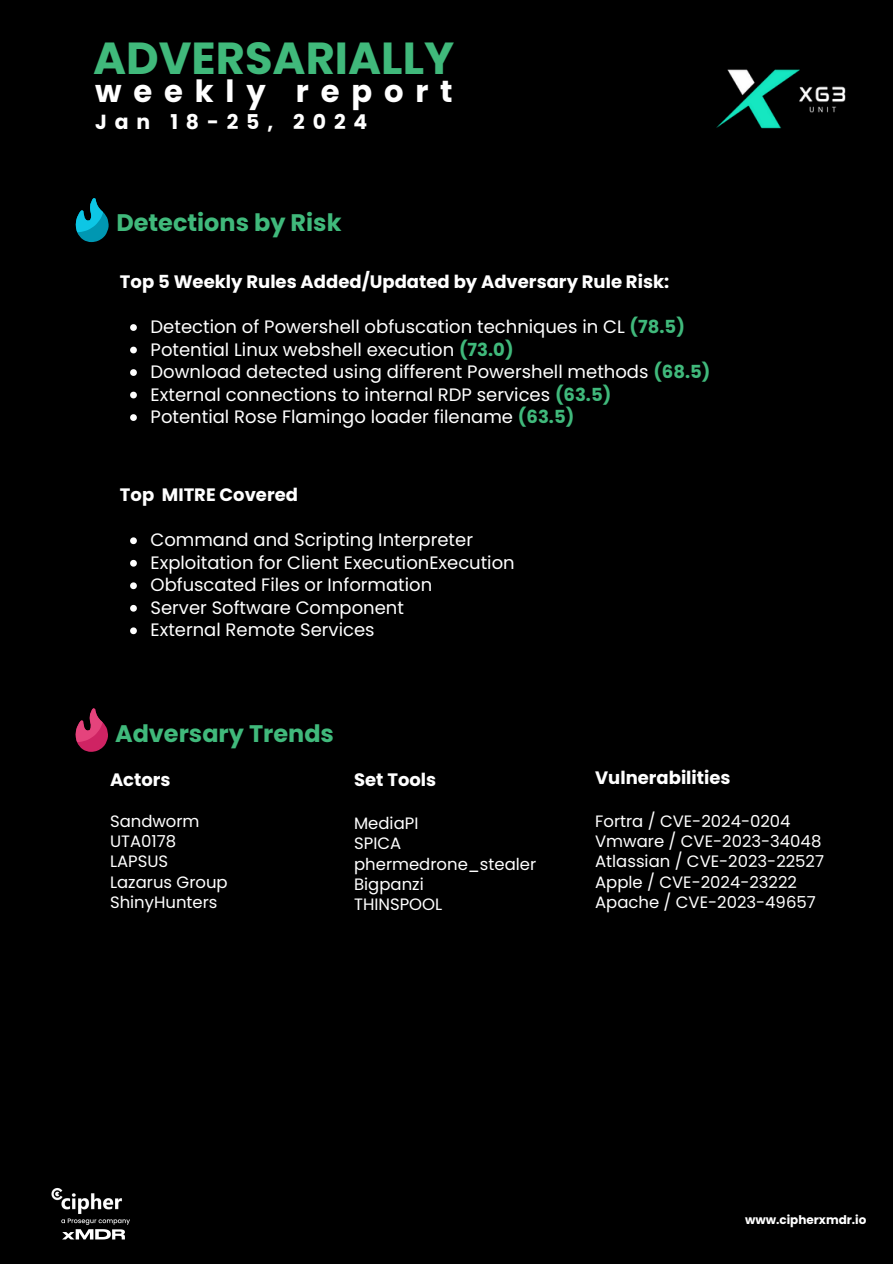
<style>
.page{position:relative;width:893px;height:1264px;background:#fff}
.page>*{position:absolute;margin:0;border:0;box-sizing:border-box;transform-origin:0 0}
.t1{font:700 44.85px "Poppins";color:#40b97b}
.t2{font:700 30.6px "Poppins";letter-spacing:.385em;color:#fff}
.t3{font:700 24px "Poppins";color:#40b97b}
.t4{font:700 20.4px "Poppins";letter-spacing:.385em;color:#fff}
.t5{font:18px "Poppins";color:#fff}
.t6{font:700 18px "Poppins";color:#fff}
.t7{font:16.5px/20.2px "Poppins";color:#fff}
.t8{font:700 12px "Poppins";color:#fff}
.s1{font-weight:700;color:#40b97b}
</style>
<div class="page">
<div style="left:0;top:0;width:892px;height:1263px;background:#000"></div>
<img style="left:51px;top:1188px;width:79px;height:37px">
<svg style="left:75px;top:198px;width:34px;height:44px"></svg>
<svg style="left:130px;top:324px;width:7px;height:7px"></svg>
<svg style="left:130px;top:346px;width:7px;height:7px"></svg>
<svg style="left:130px;top:369px;width:7px;height:7px"></svg>
<svg style="left:130px;top:391px;width:7px;height:7px"></svg>
<svg style="left:130px;top:414px;width:7px;height:7px"></svg>
<svg style="left:130px;top:537px;width:7px;height:7px"></svg>
<svg style="left:130px;top:560px;width:7px;height:6px"></svg>
<svg style="left:130px;top:582px;width:7px;height:7px"></svg>
<svg style="left:130px;top:605px;width:7px;height:6px"></svg>
<svg style="left:130px;top:627px;width:7px;height:7px"></svg>
<svg style="left:62px;top:1229px;width:63px;height:10px"></svg>
<svg style="left:75px;top:708px;width:33px;height:43px"></svg>
<img style="left:716px;top:69px;width:130px;height:60px">
<p class="t1" style="left:93px;top:27px;width:362px">ADVERSARIALLY</p>
<p class="t2" style="left:95px;top:70px;width:359px">weekly report</p>
<p class="t4" style="left:95px;top:107px;width:273px">Jan 18-25, 2024</p>
<h5 class="t3" style="left:116px;top:206px;width:227px">Detections by Risk</h5>
<h2 class="t6" style="left:120px;top:269px;width:551px">Top 5 Weekly Rules Added/Updated by Adversary Rule Risk:</h2>
<h4 class="t5" style="left:150px;top:314px;width:535px">Detection of Powershell obfuscation techniques in CL <span class="s1">(78.5)</span></h4>
<h5 class="t5" style="left:150px;top:337px;width:364px">Potential Linux webshell execution <span class="s1">(73.0)</span></h5>
<h5 class="t5" style="left:150px;top:359px;width:561px">Download detected using different Powershell methods <span class="s1">(68.5)</span></h5>
<h5 class="t5" style="left:150px;top:382px;width:462px">External connections to internal RDP services <span class="s1">(63.5)</span></h5>
<h5 class="t5" style="left:150px;top:404px;width:425px">Potential Rose Flamingo loader filename <span class="s1">(63.5)</span></h5>
<h5 class="t6" style="left:120px;top:482px;width:179px">Top MITRE Covered</h5>
<h4 class="t5" style="left:150px;top:527px;width:324px">Command and Scripting Interpreter</h4>
<h5 class="t5" style="left:150px;top:550px;width:365px">Exploitation for Client ExecutionExecution</h5>
<h5 class="t5" style="left:150px;top:572px;width:283px">Obfuscated Files or Information</h5>
<h5 class="t5" style="left:150px;top:595px;width:255px">Server Software Component</h5>
<h5 class="t5" style="left:150px;top:617px;width:225px">External Remote Services</h5>
<h4 class="t3" style="left:115px;top:717px;width:220px">Adversary Trends</h4>
<p class="t6" style="left:110px;top:767px;width:62px">Actors</p>
<h2 class="t7" style="left:110px;top:811px;width:119px">Sandworm<br>UTA0178<br>LAPSUS<br>Lazarus Group<br>ShinyHunters</h2>
<h4 class="t6" style="left:354px;top:767px;width:84px">Set Tools</h4>
<h5 class="t7" style="left:354px;top:813px;width:184px">MediaPI<br>SPICA phermedrone_stealer<br>Bigpanzi<br>THINSPOOL</h5>
<h4 class="t6" style="left:595px;top:765px;width:137px">Vulnerabilities</h4>
<h5 class="t7" style="left:595px;top:811px;width:230px">Fortra / CVE-2024-0204<br>Vmware / CVE-2023-34048<br>Atlassian / CVE-2023-22527<br>Apple / CVE-2024-23222<br>Apache / CVE-2023-49657</h5>
<h3 class="t8" style="left:745px;top:1210px;width:123px">www.cipherxmdr.io</h3>
</div>
